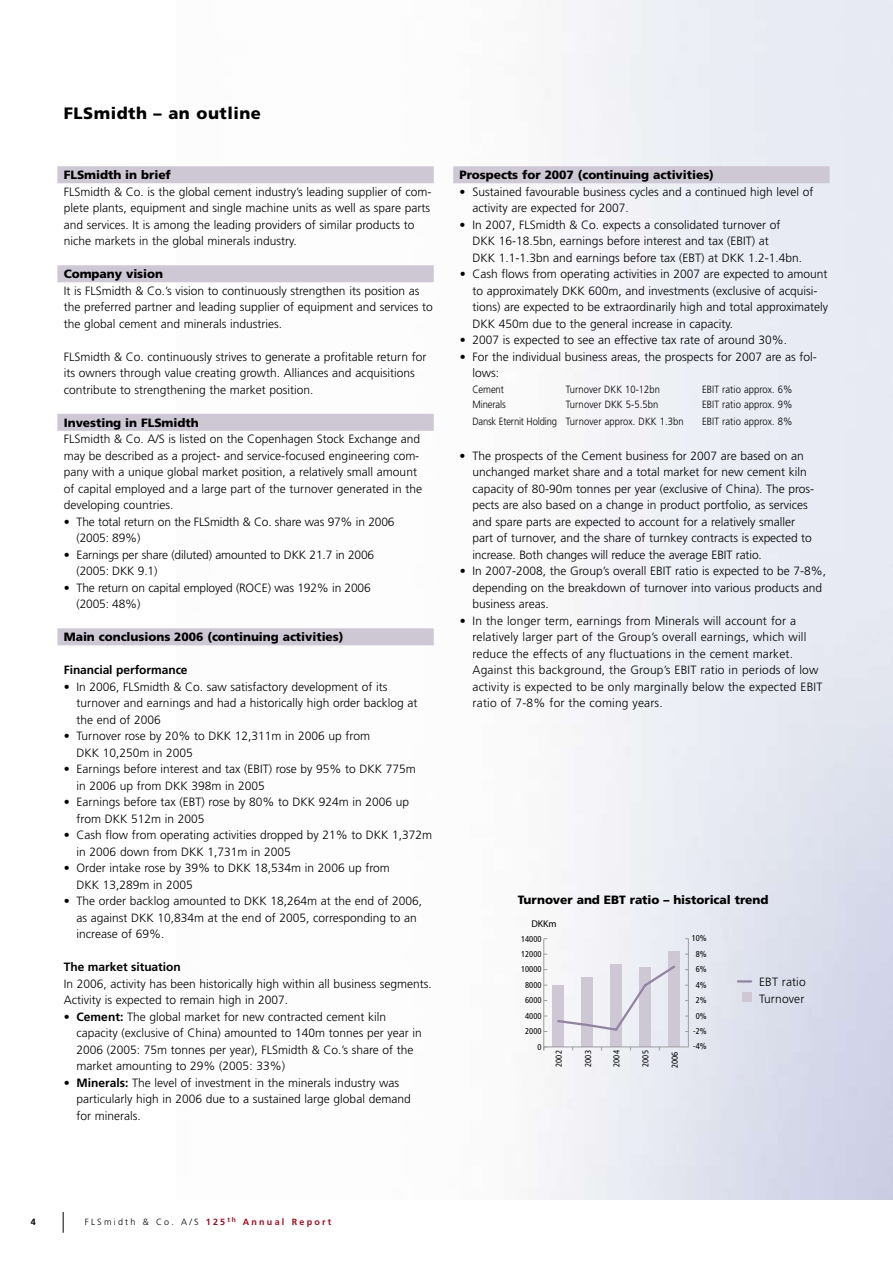
<style>
.page{position:relative;width:893px;height:1263px;background:#fff}
.page>*{position:absolute;margin:0;border:0;box-sizing:border-box;transform-origin:0 0}
.t1{font:900 16.5px "Frutiger";letter-spacing:.03em;color:#000}
.t2{font:300 12px/16.5px "Frutiger";color:#000}
.t3{font:900 12px "Frutiger";letter-spacing:-.005em;color:#000}
.t4{font:700 12px "Frutiger";letter-spacing:-.005em;color:#000}
.t5{font:300 10.5px "Frutiger";letter-spacing:.01em;color:#000;scale:.9 1}
.t6{font:300 10.5px "Frutiger";letter-spacing:-.015em;color:#000;scale:.9 1}
.t7{font:300 10.5px "Frutiger";letter-spacing:.01em;color:#000;scale:.89 1}
.t8{font:300 10.5px "Frutiger";letter-spacing:-.01em;color:#000;scale:.9 1}
.t9{font:9.75px "Myriad Pro";color:#000}
.t10{font:300 9px "Frutiger";letter-spacing:.25em;color:#000}
.t11{font:condensed 8.55px/15.5px "Frutiger";color:#000;text-align:justify}
.s1{font-weight:700}
.s2{font-weight:700;color:#b3071b}
</style>
<div class="page">
<div style="left:553px;top:985px;width:11px;height:62px;background:#cec7d4"></div>
<div style="left:581px;top:977px;width:12px;height:70px;background:#cec7d4"></div>
<div style="left:610px;top:964px;width:12px;height:83px;background:#cec7d4"></div>
<div style="left:639px;top:967px;width:12px;height:80px;background:#cec7d4"></div>
<div style="left:668px;top:951px;width:12px;height:96px;background:#cec7d4"></div>
<hr style="left:544px;top:1047px;width:144px;height:1px;background:#9c9d9f">
<hr style="left:543px;top:939px;width:1px;height:111px;background:#9c9d9f">
<svg style="left:738px;top:980px;width:13px;height:2px"></svg>
<hr style="left:688px;top:939px;width:1px;height:108px;background:#9c9d9f">
<div style="left:742px;top:992px;width:9px;height:10px;background:#cec7d4"></div>
<svg style="left:556px;top:964px;width:119px;height:69px"></svg>
<svg style="left:63px;top:1212px;width:1px;height:21px"></svg>
<div style="left:57px;top:166px;width:377px;height:17px;background:#cec7d4"></div>
<div style="left:57px;top:265px;width:377px;height:17px;background:#cec7d4"></div>
<div style="left:57px;top:414px;width:377px;height:17px;background:#cec7d4"></div>
<div style="left:57px;top:628px;width:377px;height:17px;background:#cec7d4"></div>
<div style="left:453px;top:166px;width:377px;height:17px;background:#cec7d4"></div>
<h1 class="t1" style="left:64px;top:103px;width:199px">FLSmidth – an outline</h1>
<p class="t3" style="left:64px;top:168px;width:109px">FLSmidth in brief</p>
<p class="t2" style="left:64px;top:183px;width:369px">FLSmidth &amp; Co. is the global cement industry’s leading supplier of com&shy;plete plants, equipment and single machine units as well as spare parts and services. It is among the leading providers of similar products to niche markets in the global minerals industry.</p>
<p class="t3" style="left:64px;top:267px;width:101px">Company vision</p>
<p class="t2" style="left:64px;top:282px;width:371px">It is FLSmidth &amp; Co.’s vision to continuously strengthen its position as the preferred partner and leading supplier of equipment and services to the global cement and minerals industries.</p>
<p class="t2" style="left:64px;top:348px;width:364px">FLSmidth &amp; Co. continuously strives to generate a profitable return for its owners through value creating growth. Alliances and acquisitions contribute to strengthening the market position.</p>
<p class="t3" style="left:64px;top:415px;width:136px">Investing in FLSmidth</p>
<p class="t2" style="left:64px;top:431px;width:360px">FLSmidth &amp; Co. A/S is listed on the Copenhagen Stock Exchange and may be described as a project- and service-focused engineering com&shy;pany with a unique global market position, a relatively small amount of capital employed and a large part of the turnover generated in the developing countries.</p>
<p class="t2" style="left:77px;top:513px;width:320px;text-indent:-13px">• The total return on the FLSmidth &amp; Co. share was 97% in 2006 (2005: 89%)</p>
<p class="t2" style="left:77px;top:546px;width:299px;text-indent:-13px">• Earnings per share (diluted) amounted to DKK 21.7 in 2006 (2005: DKK 9.1)</p>
<p class="t2" style="left:77px;top:579px;width:296px;text-indent:-13px">• The return on capital employed (ROCE) was 192% in 2006 (2005: 48%)</p>
<p class="t3" style="left:64px;top:630px;width:281px">Main conclusions 2006 (continuing activities)</p>
<p class="t4" style="left:64px;top:663px;width:125px">Financial performance</p>
<p class="t2" style="left:77px;top:678px;width:342px;text-indent:-13px">• In 2006, FLSmidth &amp; Co. saw satisfactory development of its turnover and earnings and had a historically high order backlog at the end of 2006</p>
<p class="t2" style="left:77px;top:728px;width:295px;text-indent:-13px">• Turnover rose by 20% to DKK 12,311m in 2006 up from<br>DKK 10,250m in 2005</p>
<p class="t2" style="left:77px;top:761px;width:341px;text-indent:-13px">• Earnings before interest and tax (EBIT) rose by 95% to DKK 775m in 2006 up from DKK 398m in 2005</p>
<p class="t2" style="left:77px;top:794px;width:334px;text-indent:-13px">• Earnings before tax (EBT) rose by 80% to DKK 924m in 2006 up from DKK 512m in 2005</p>
<p class="t2" style="left:77px;top:827px;width:357px;text-indent:-13px">• Cash flow from operating activities dropped by 21% to DKK 1,372m in 2006 down from DKK 1,731m in 2005</p>
<p class="t2" style="left:77px;top:860px;width:315px;text-indent:-13px">• Order intake rose by 39% to DKK 18,534m in 2006 up from<br>DKK 13,289m in 2005</p>
<p class="t2" style="left:77px;top:893px;width:347px;text-indent:-13px">• The order backlog amounted to DKK 18,264m at the end of 2006, as against DKK 10,834m at the end of 2005, corresponding to an increase of 69%.</p>
<p class="t4" style="left:64px;top:960px;width:118px">The market situation</p>
<p class="t2" style="left:64px;top:975px;width:370px">In 2006, activity has been historically high within all business segments.<br>Activity is expected to remain high in 2007.</p>
<p class="t2" style="left:77px;top:1008px;width:347px;text-indent:-13px"><span class="s1">• Cement:</span> The global market for new contracted cement kiln capacity (exclusive of China) amounted to 140m tonnes per year in 2006 (2005: 75m tonnes per year), FLSmidth &amp; Co.’s share of the market amounting to 29% (2005: 33%)</p>
<p class="t2" style="left:77px;top:1074px;width:336px;text-indent:-13px"><span class="s1">• Minerals:</span> The level of investment in the minerals industry was particularly high in 2006 due to a sustained large global demand for minerals.</p>
<p class="t3" style="left:460px;top:168px;width:256px">Prospects for 2007 (continuing activities)</p>
<p class="t2" style="left:472px;top:183px;width:343px;text-indent:-13px">• Sustained favourable business cycles and a continued high level of activity are expected for 2007.</p>
<p class="t2" style="left:472px;top:216px;width:331px;text-indent:-13px">• In 2007, FLSmidth &amp; Co. expects a consolidated turnover of<br>DKK 16-18.5bn, earnings before interest and tax (EBIT) at<br>DKK 1.1-1.3bn and earnings before tax (EBT) at DKK 1.2-1.4bn.</p>
<p class="t2" style="left:472px;top:266px;width:357px;text-indent:-13px">• Cash flows from operating activities in 2007 are expected to amount to approximately DKK 600m, and investments (exclusive of acquisi&shy;tions) are expected to be extraordinarily high and total approximately DKK 450m due to the general increase in capacity.</p>
<p class="t2" style="left:460px;top:332px;width:329px">• 2007 is expected to see an effective tax rate of around 30%.</p>
<p class="t2" style="left:472px;top:348px;width:346px;text-indent:-13px">• For the individual business areas, the prospects for 2007 are as fol&shy;lows:</p>
<p class="t5" style="left:472px;top:383px;width:37px">Cement</p>
<p class="t7" style="left:566px;top:383px;width:107px">Turnover DKK 10-12bn</p>
<p class="t5" style="left:702px;top:383px;width:102px">EBIT ratio approx. 6%</p>
<p class="t8" style="left:472px;top:399px;width:39px">Minerals</p>
<p class="t5" style="left:566px;top:399px;width:104px">Turnover DKK 5-5.5bn</p>
<p class="t5" style="left:702px;top:399px;width:102px">EBIT ratio approx. 9%</p>
<p class="t6" style="left:472px;top:415px;width:236px">Dansk Eternit Holding Turnover approx. DKK 1.3bn</p>
<p class="t5" style="left:702px;top:415px;width:102px">EBIT ratio approx. 8%</p>
<p class="t2" style="left:472px;top:447px;width:343px;text-indent:-13px">• The prospects of the Cement business for 2007 are based on an unchanged market share and a total market for new cement kiln capacity of 80-90m tonnes per year (exclusive of China). The pros&shy;pects are also based on a change in product portfolio, as services and spare parts are expected to account for a relatively smaller part of turnover, and the share of turnkey contracts is expected to increase. Both changes will reduce the average EBIT ratio.</p>
<p class="t2" style="left:472px;top:563px;width:355px;text-indent:-13px">• In 2007-2008, the Group’s overall EBIT ratio is expected to be 7-8%, depending on the breakdown of turnover into various products and business areas.</p>
<p class="t2" style="left:473px;top:612px;width:351px;text-indent:-13px">• In the longer term, earnings from Minerals will account for a relatively larger part of the Group’s overall earnings, which will reduce the effects of any fluctuations in the cement market.<br>Against this background, the Group’s EBIT ratio in periods of low activity is expected to be only marginally below the expected EBIT ratio of 7-8% for the coming years.</p>
<p class="t3" style="left:518px;top:892px;width:252px">Turnover and EBT ratio – historical trend</p>
<p class="t9" style="left:531px;top:918px;width:27px">DKKm</p>
<p class="t11" style="left:521px;top:931px;width:22px">14000</p>
<p class="t11" style="left:692px;top:931px;width:17px">10%</p>
<p class="t11" style="left:521px;top:946px;width:22px">12000</p>
<p class="t11" style="left:696px;top:946px;width:12px">8%</p>
<p class="t11" style="left:521px;top:962px;width:22px">10000</p>
<p class="t11" style="left:696px;top:962px;width:12px">6%</p>
<p class="t11" style="left:525px;top:977px;width:18px">8000</p>
<p class="t11" style="left:525px;top:993px;width:18px">6000<br>4000<br>2000</p>
<p class="t11" style="left:537px;top:1039px;width:6px">0</p>
<p class="t11" style="left:551px;top:1067px;width:18px;rotate:-90deg">2002</p>
<p class="t11" style="left:580px;top:1067px;width:18px;rotate:-90deg">2003</p>
<p class="t11" style="left:609px;top:1067px;width:18px;rotate:-90deg">2004</p>
<p class="t11" style="left:638px;top:1067px;width:18px;rotate:-90deg">2005</p>
<p class="t11" style="left:667px;top:1068px;width:18px;rotate:-90deg">2006</p>
<p class="t11" style="left:696px;top:977px;width:12px">4%</p>
<p class="t11" style="left:696px;top:992px;width:12px">2%</p>
<p class="t11" style="left:696px;top:1008px;width:12px">0%</p>
<p class="t11" style="left:693px;top:1023px;width:15px">-2% -4%</p>
<p class="t2" style="left:759px;top:974px;width:48px">EBT ratio<br>Turnover</p>
<p class="t10" style="left:85px;top:1216px;width:248px">FLSmidth &amp; Co. A/S <span class="s2">125</span><sup>th</sup> <span class="s2">Annual Report</span></p>
</div>
